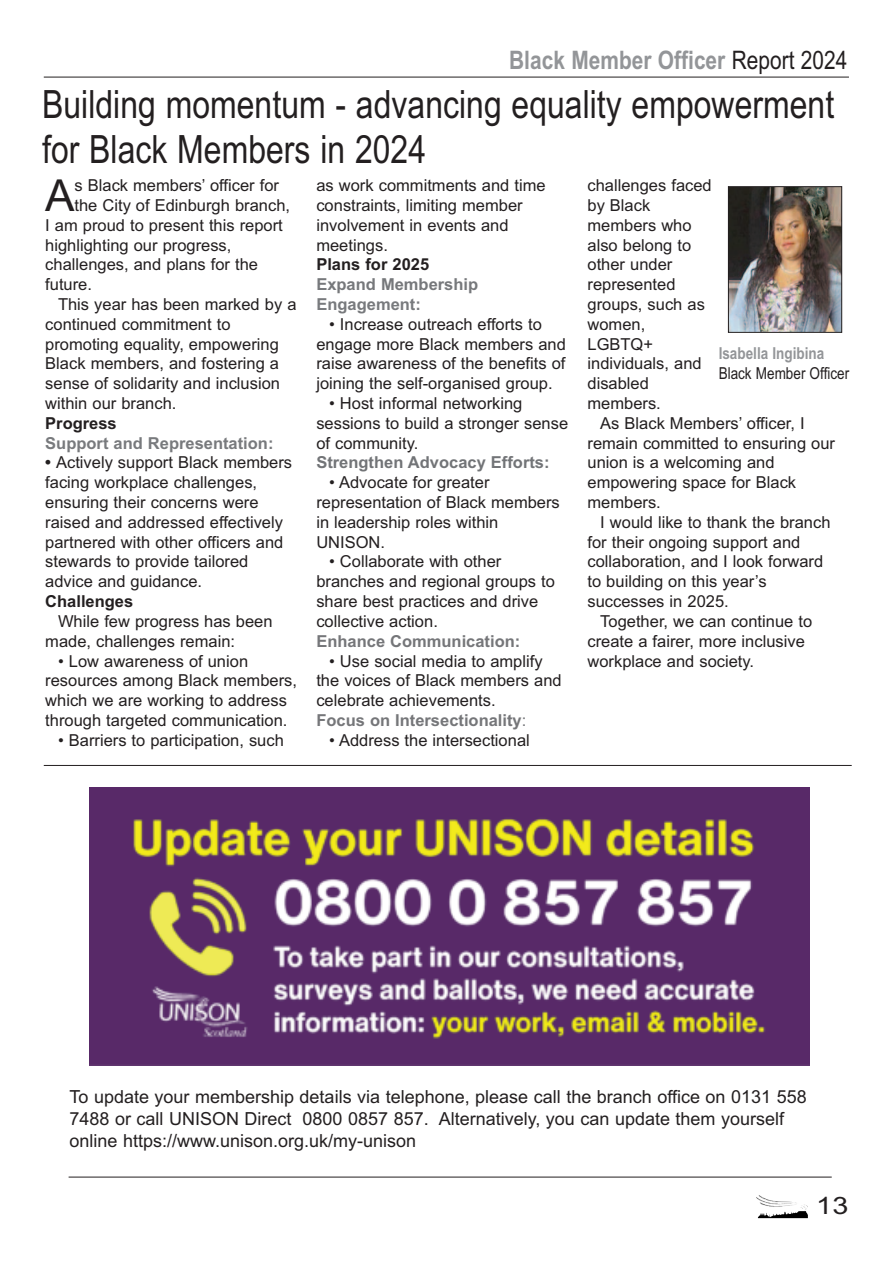
<style>
.page{position:relative;width:893px;height:1263px;background:#fff}
.page>*{position:absolute;margin:0;border:0;box-sizing:border-box;transform-origin:0 0}
.t1{font:44.1px "Arial";color:#231f20}
.t2{font:39px/45px "Arial Narrow";color:#231f20}
.t3{font:700 25.5px "Arial Narrow";color:#939598}
.t4{font:24px "Arial";color:#231f20;scale:1.2 1}
.t5{font:18px/21.6px "Arial";color:#231f20}
.t6{font:16.5px/19.8px "Arial";color:#231f20}
.t7{font:700 16.5px "Arial";color:#787a7d}
.t8{font:700 16.5px "Arial";color:#231f20}
.t9{font:700 16.5px "Arial";color:#727477}
.t10{font:700 16.5px "Arial";color:#757679}
.t11{font:16.5px "Arial Narrow";color:#231f20}
.t12{font:700 16.5px "Arial";color:#76787b}
.t13{font:700 16.5px "Arial Narrow";color:#939598}
.s1{font-weight:400;color:#231f20}
.s2{font-weight:700}
.s3{font-weight:700;color:#757679}
.s4{color:#757679}
</style>
<div class="page">
<hr style="left:44px;top:77px;width:805px;height:1px;background:#231f20">
<hr style="left:44px;top:765px;width:808px;height:1px;background:#231f20">
<hr style="left:69px;top:1177px;width:763px;height:1px;background:#231f20">
<img style="left:756px;top:1195px;width:52px;height:23px">
<img style="left:730px;top:188px;width:110px;height:143px">
<div style="left:728px;top:186px;width:114px;height:147px;border:1px solid #231f20"></div>
<img style="left:90px;top:787px;width:720px;height:278px">
<h3 class="t3" style="left:509px;top:45px;width:340px">Black Member Officer <span class="s1">Report 2024</span></h3>
<h2 class="t2" style="left:42px;top:82px;width:793px">Building momentum - advancing equality empowerment for Black Members in 2024</h2>
<h1 class="t1" style="left:45px;top:170px;width:31px">A</h1>
<p class="t6" style="left:75px;top:176px;width:206px">s Black members’ officer for</p>
<p class="t6" style="left:75px;top:195px;width:217px">the City of Edinburgh branch,</p>
<p class="t6" style="left:45px;top:215px;width:239px">I am proud to present this report</p>
<p class="t6" style="left:45px;top:235px;width:188px">highlighting our progress,</p>
<p class="t6" style="left:45px;top:255px;width:214px">challenges, and plans for the</p>
<p class="t6" style="left:45px;top:275px;width:48px">future.</p>
<p class="t6" style="left:58px;top:294px;width:240px">This year has been marked by a</p>
<p class="t6" style="left:45px;top:314px;width:187px">continued commitment to</p>
<p class="t6" style="left:45px;top:334px;width:235px">promoting equality, empowering</p>
<p class="t6" style="left:45px;top:354px;width:235px">Black members, and fostering a</p>
<p class="t6" style="left:45px;top:374px;width:236px">sense of solidarity and inclusion</p>
<p class="t6" style="left:45px;top:393px;width:133px">within our branch.</p>
<p class="t8" style="left:45px;top:413px;width:73px">Progress</p>
<p class="t7" style="left:45px;top:433px;width:230px">Support and Representation:</p>
<p class="t6" style="left:45px;top:453px;width:248px"><span class="s2">•</span> Actively support Black members facing workplace challenges, ensuring their concerns were raised and addressed effectively partnered with other officers and stewards to provide tailored advice and guidance.</p>
<p class="t8" style="left:45px;top:592px;width:90px">Challenges</p>
<p class="t6" style="left:45px;top:611px;width:229px;text-indent:13px">While few progress has been made, challenges remain:</p>
<p class="t6" style="left:45px;top:651px;width:253px;text-indent:13px">• Low awareness of union resources among Black members, which we are working to address through targeted communication.</p>
<p class="t6" style="left:58px;top:730px;width:227px">• Barriers to participation, such</p>
<p class="t6" style="left:316px;top:176px;width:231px">as work commitments and time constraints, limiting member involvement in events and meetings.</p>
<p class="t8" style="left:316px;top:255px;width:114px">Plans for 2025</p>
<p class="t12" style="left:316px;top:275px;width:163px">Expand Membership</p>
<p class="t7" style="left:316px;top:295px;width:106px">Engagement:</p>
<p class="t6" style="left:316px;top:314px;width:251px;text-indent:13px">• Increase outreach efforts to engage more Black members and raise awareness of the benefits of joining the self-organised group.</p>
<p class="t6" style="left:316px;top:393px;width:253px;text-indent:13px">• Host informal networking sessions to build a stronger sense of community.</p>
<p class="t9" style="left:316px;top:453px;width:235px">Strengthen Advocacy Efforts:</p>
<p class="t6" style="left:316px;top:473px;width:245px;text-indent:13px">• Advocate for greater representation of Black members in leadership roles within<br>UNISON.</p>
<p class="t6" style="left:316px;top:552px;width:240px;text-indent:13px">• Collaborate with other branches and regional groups to share best practices and drive collective action.</p>
<p class="t10" style="left:316px;top:631px;width:205px">Enhance Communication:</p>
<p class="t6" style="left:316px;top:651px;width:247px;text-indent:13px">• Use social media to amplify the voices of Black members and celebrate achievements.<br><span class="s3">Focus on Intersectionality</span><span class="s4">:</span></p>
<p class="t6" style="left:329px;top:730px;width:202px">• Address the intersectional</p>
<p class="t6" style="left:587px;top:176px;width:126px">challenges faced by Black members who also belong to other under represented groups, such as women,<br>LGBTQ+ individuals, and disabled members.</p>
<p class="t6" style="left:587px;top:413px;width:249px;text-indent:13px">As Black Members’ officer, I remain committed to ensuring our union is a welcoming and empowering space for Black members.</p>
<p class="t6" style="left:587px;top:512px;width:244px;text-indent:13px">I would like to thank the branch for their ongoing support and collaboration, and I look forward to building on this year’s successes in 2025.</p>
<p class="t6" style="left:587px;top:611px;width:226px;text-indent:13px">Together, we can continue to create a fairer, more inclusive workplace and society.</p>
<p class="t13" style="left:719px;top:344px;width:107px">Isabella Ingibina</p>
<p class="t11" style="left:719px;top:364px;width:132px">Black Member Officer</p>
<p class="t5" style="left:69px;top:1086px;width:739px">To update your membership details via telephone, please call the branch office on 0131 558<br>7488 or call UNISON Direct 0800 0857 857. Alternatively, you can update them yourself online https://www.unison.org.uk/my-unison</p>
<h3 class="t4" style="left:816px;top:1192px;width:28px">13</h3>
</div>
